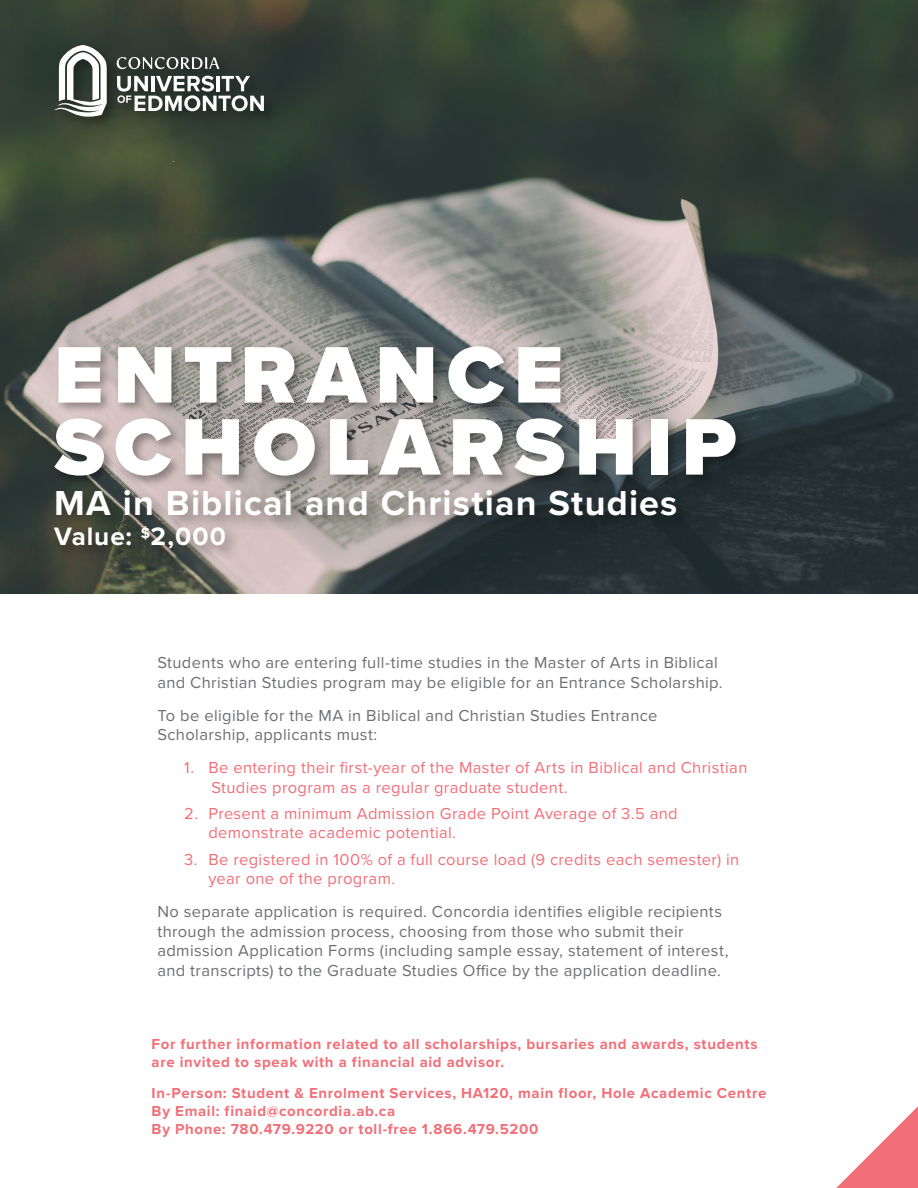
<style>
.page{position:relative;width:918px;height:1188px;background:#fff}
.page>*{position:absolute;margin:0;border:0;box-sizing:border-box;transform-origin:0 0}
.t1{font:900 83.1px/72px "Proxima Nova";letter-spacing:.11em;color:#fff}
.t2{font:700 35.85px "Proxima Nova";letter-spacing:.03em;color:#fff}
.t3{font:700 26.1px "Proxima Nova";letter-spacing:.035em;color:#fff}
.t4{font:16.5px/19.5px "Proxima Nova";letter-spacing:.025em;color:#6d6e71}
.t5{font:16.5px/19.5px "Proxima Nova";letter-spacing:.025em;color:#f26f78}
.t6{font:700 15px/18px "Proxima Nova";letter-spacing:.045em;color:#f26f78}
</style>
<div class="page">
<svg style="left:836px;top:1106px;width:82px;height:82px"></svg>
<img style="left:0;top:0;width:918px;height:594px">
<div style="left:52px;top:42px;width:226px;height:89px;background:#000;opacity:.35"></div>
<svg style="left:117px;top:57px;width:103px;height:12px"></svg>
<svg style="left:117px;top:76px;width:147px;height:35px"></svg>
<svg style="left:54px;top:45px;width:53px;height:72px"></svg>
<div style="left:51px;top:486px;width:643px;height:79px;background:#000;opacity:.35"></div>
<div style="left:52px;top:342px;width:696px;height:147px;background:#000;opacity:.35"></div>
<h1 class="t1" style="left:54px;top:344px;width:684px">ENTRANCE<br>SCHOLARSHIP</h1>
<h2 class="t2" style="left:54px;top:482px;width:625px">MA in Biblical and Christian Studies</h2>
<h3 class="t3" style="left:54px;top:520px;width:174px">Value: <sup>$</sup>2,000</h3>
<p class="t4" style="left:157px;top:653px;width:567px">Students who are entering full-time studies in the Master of Arts in Biblical and Christian Studies program may be eligible for an Entrance Scholarship.</p>
<p class="t4" style="left:157px;top:706px;width:502px">To be eligible for the MA in Biblical and Christian Studies Entrance<br>Scholarship, applicants must:</p>
<p class="t5" style="left:211px;top:758px;width:538px;text-indent:-27px">1. Be entering their first-year of the Master of Arts in Biblical and Christian<br>Studies program as a regular graduate student.</p>
<p class="t5" style="left:208px;top:804px;width:471px;text-indent:-24px">2. Present a minimum Admission Grade Point Average of 3.5 and demonstrate academic potential.</p>
<p class="t5" style="left:208px;top:850px;width:533px;text-indent:-24px">3. Be registered in 100% of a full course load (9 credits each semester) in year one of the program.</p>
<p class="t4" style="left:157px;top:902px;width:573px">No separate application is required. Concordia identifies eligible recipients through the admission process, choosing from those who submit their admission Application Forms (including sample essay, statement of interest, and transcripts) to the Graduate Studies Office by the application deadline.</p>
<p class="t6" style="left:152px;top:1035px;width:608px">For further information related to all scholarships, bursaries and awards, students are invited to speak with a financial aid advisor.</p>
<p class="t6" style="left:152px;top:1085px;width:616px">In-Person: Student &amp; Enrolment Services, HA120, main floor, Hole Academic Centre<br>By Email: finaid@concordia.ab.ca<br>By Phone: 780.479.9220 or toll-free 1.866.479.5200</p>
</div>
